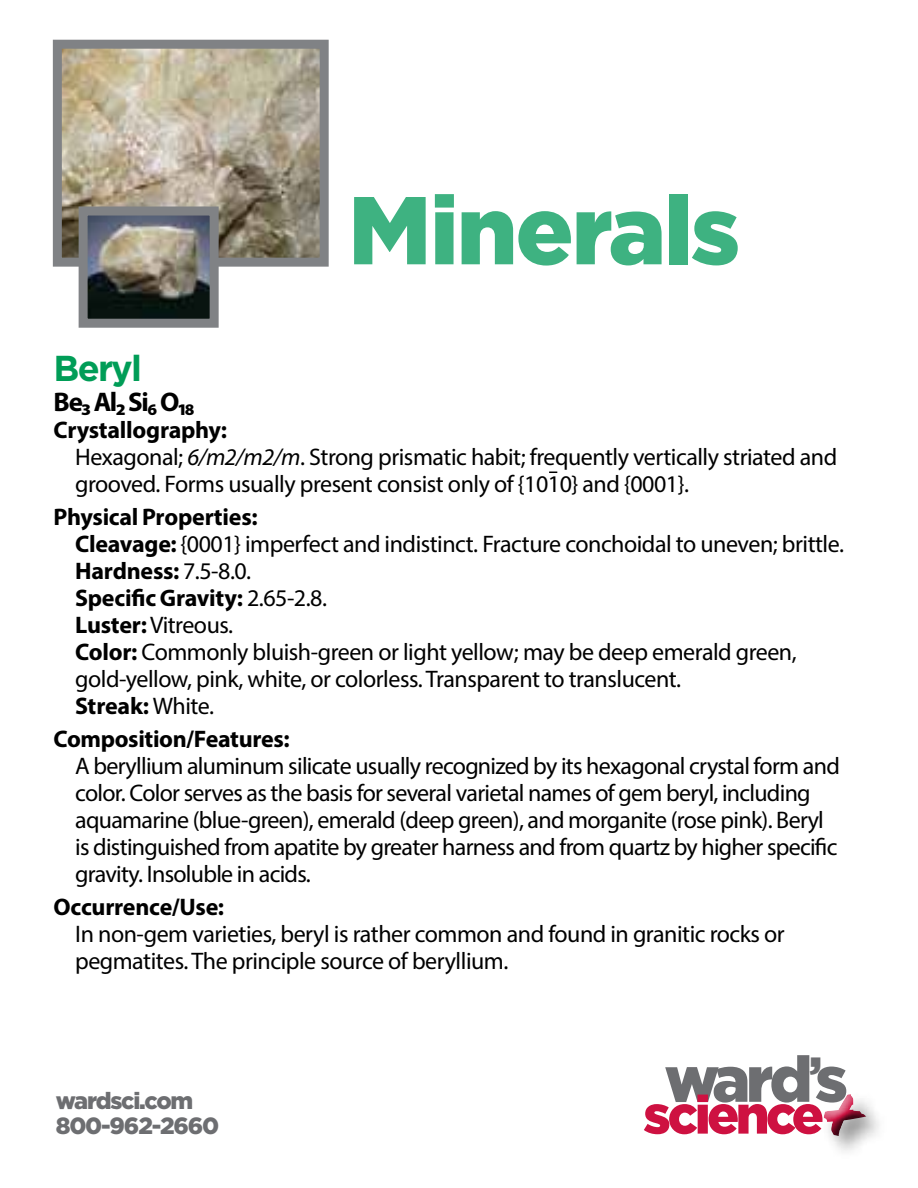
<style>
.page{position:relative;width:918px;height:1188px;background:#fff}
.page>*{position:absolute;margin:0;border:0;box-sizing:border-box;transform-origin:0 0}
.t1{font:900 96px "Gotham";letter-spacing:-.02em;color:#3eb281}
.t2{font:90.6px "Flood Std";color:#ce1141}
.t3{font:900 63.9px "Gotham";color:#6d6e71}
.t4{font:900 53.4px "Gotham";letter-spacing:-.07em;color:#ce1141}
.t5{font:700 36px "Gotham";letter-spacing:-.05em;color:#009d57}
.t6{font:700 27px "Myriad Pro";letter-spacing:-.05em;color:#000}
.t7{font:24px/27px "Myriad Pro";letter-spacing:-.025em;color:#000}
.t8{font:700 24px "Myriad Pro";letter-spacing:-.015em;color:#000}
.t9{font:900 23.4px/25.5px "Gotham";letter-spacing:-.05em;color:#6d6e71}
.s1{font-weight:700}
.s2{font-style:italic}
</style>
<div class="page">
<div style="left:808px;top:1081px;width:79px;height:77px;background:#000;opacity:.7"></div>
<img style="left:63px;top:50px;width:256px;height:207px">
<div style="left:53px;top:40px;width:276px;height:227px;border:9px solid #808285"></div>
<img style="left:89px;top:217px;width:120px;height:101px">
<div style="left:79px;top:207px;width:140px;height:121px;border:9px solid #808285"></div>
<h1 class="t1" style="left:348px;top:175px;width:394px">Minerals</h1>
<h3 class="t5" style="left:54px;top:347px;width:90px">Beryl</h3>
<p class="t6" style="left:54px;top:384px;width:143px">Be3 Al2 Si6 O18</p>
<p class="t7" style="left:75px;top:416px;width:764px;text-indent:-22px"><span class="s1">Crystallography:<br></span>Hexagonal; <span class="s2">6/m2/m2/m</span>. Strong prismatic habit; frequently vertically striated and grooved. Forms usually present consist only of {1010} and {0001}.</p>
<p class="t7" style="left:75px;top:503px;width:770px;text-indent:-22px"><span class="s1">Physical Properties:<br>Cleavage:</span> {0001} imperfect and indistinct. Fracture conchoidal to uneven; brittle.<br><span class="s1">Hardness:</span> 7.5-8.0.<br><span class="s1">Specific Gravity:</span> 2.65-2.8.<br><span class="s1">Luster:</span> Vitreous.<br><span class="s1">Color:</span> Commonly bluish-green or light yellow; may be deep emerald green, gold-yellow, pink, white, or colorless. Transparent to translucent.<br><span class="s1">Streak:</span> White.</p>
<p class="t8" style="left:54px;top:723px;width:237px">Composition/Features:</p>
<p class="t7" style="left:75px;top:752px;width:766px">A beryllium aluminum silicate usually recognized by its hexagonal crystal form and color. Color serves as the basis for several varietal names of gem beryl, including aquamarine (blue-green), emerald (deep green), and morganite (rose pink). Beryl is distinguished from apatite by greater harness and from quartz by higher specific gravity. Insoluble in acids.</p>
<p class="t8" style="left:54px;top:891px;width:172px">Occurrence/Use:</p>
<p class="t7" style="left:75px;top:920px;width:711px">In non-gem varieties, beryl is rather common and found in granitic rocks or pegmatites. The principle source of beryllium.</p>
<p class="t9" style="left:56px;top:1087px;width:165px">wardsci.com<br>800-962-2660</p>
<h3 class="t3" style="left:664px;top:1042px;width:185px">ward<sup>’</sup>s</h3>
<h2 class="t2" style="left:817px;top:1057px;width:58px">+</h2>
<h3 class="t4" style="left:643px;top:1084px;width:182px">science</h3>
</div>
